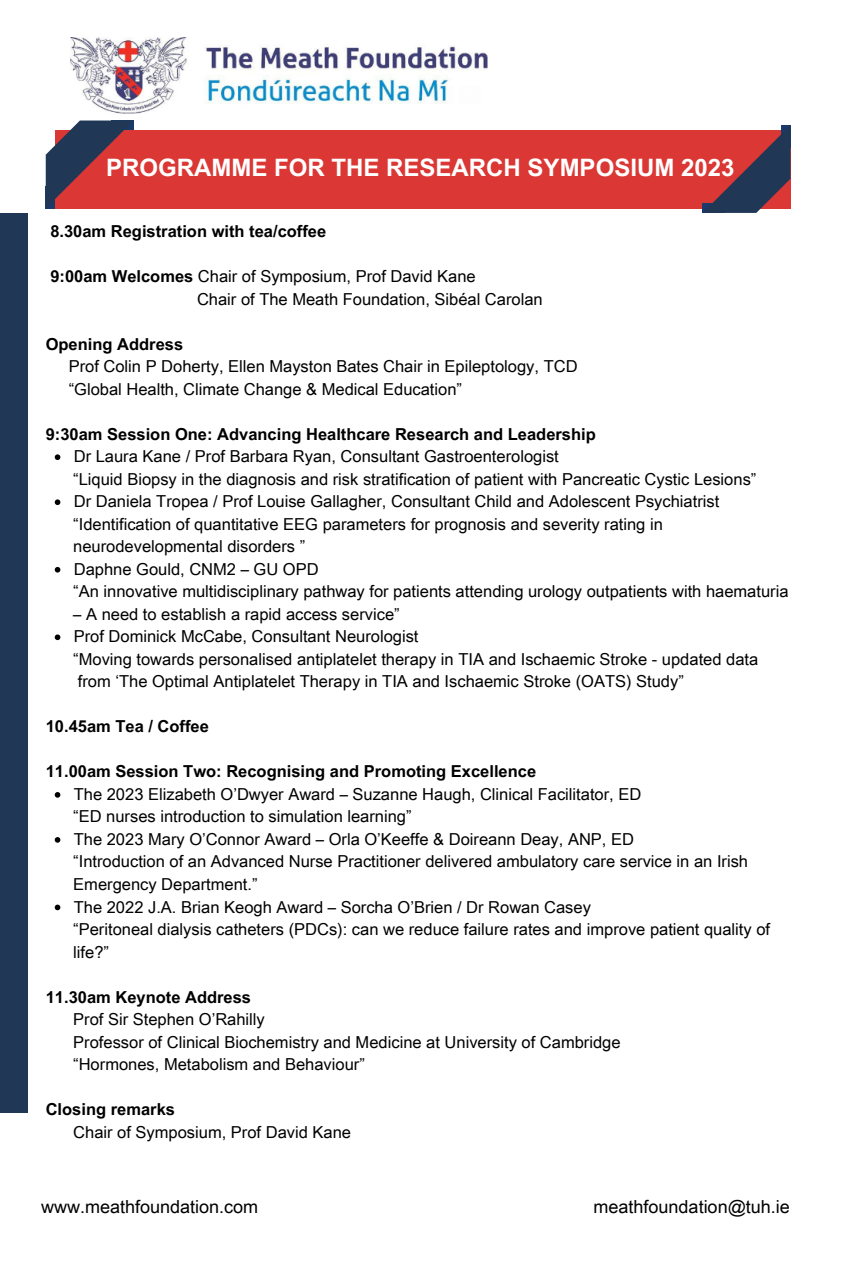
<style>
.page{position:relative;width:851px;height:1264px;background:#fff}
.page>*{position:absolute;margin:0;border:0;box-sizing:border-box;transform-origin:0 0}
.t1{font:700 24px "Arial Unicode MS";color:#fff}
.t2{font:18px "Arial Unicode MS";color:#000}
.t3{font:16.5px "Arial Unicode MS";color:#000}
.t4{font:700 16.5px "Arial Unicode MS";color:#000}
.s1{font-weight:700}
</style>
<div class="page">
<div style="left:55px;top:130px;width:735px;height:78px;background:#db3734"></div>
<div style="left:0;top:213px;width:28px;height:899px;background:#203856"></div>
<svg style="left:46px;top:120px;width:87px;height:88px"></svg>
<svg style="left:702px;top:125px;width:88px;height:88px"></svg>
<img style="left:70px;top:37px;width:418px;height:77px">
<svg style="left:55px;top:454px;width:5px;height:6px"></svg>
<svg style="left:55px;top:499px;width:5px;height:6px"></svg>
<svg style="left:55px;top:567px;width:5px;height:5px"></svg>
<svg style="left:55px;top:634px;width:5px;height:6px"></svg>
<svg style="left:55px;top:792px;width:5px;height:5px"></svg>
<svg style="left:55px;top:837px;width:5px;height:5px"></svg>
<svg style="left:55px;top:904px;width:5px;height:6px"></svg>
<p class="t1" style="left:106px;top:150px;width:629px">PROGRAMME FOR THE RESEARCH SYMPOSIUM 2023</p>
<p class="t4" style="left:50px;top:219px;width:277px">8.30am Registration with tea/coffee</p>
<p class="t3" style="left:50px;top:264px;width:427px"><span class="s1">9:00am Welcomes</span> Chair of Symposium, Prof David Kane</p>
<p class="t3" style="left:197px;top:287px;width:347px">Chair of The Meath Foundation, Sibéal Carolan</p>
<p class="t4" style="left:46px;top:332px;width:139px">Opening Address</p>
<p class="t3" style="left:69px;top:354px;width:510px">Prof Colin P Doherty, Ellen Mayston Bates Chair in Epileptology, TCD</p>
<p class="t3" style="left:69px;top:377px;width:395px">“Global Health, Climate Change &amp; Medical Education”</p>
<p class="t4" style="left:46px;top:422px;width:551px">9:30am Session One: Advancing Healthcare Research and Leadership</p>
<p class="t3" style="left:73px;top:467px;width:684px">“Liquid Biopsy in the diagnosis and risk stratification of patient with Pancreatic Cystic Lesions”</p>
<p class="t3" style="left:73px;top:512px;width:591px">“Identification of quantitative EEG parameters for prognosis and severity rating in</p>
<p class="t3" style="left:73px;top:534px;width:233px">neurodevelopmental disorders ”</p>
<p class="t3" style="left:73px;top:579px;width:716px">“An innovative multidisciplinary pathway for patients attending urology outpatients with haematuria</p>
<p class="t3" style="left:73px;top:602px;width:328px">– A need to establish a rapid access service”</p>
<p class="t3" style="left:73px;top:647px;width:686px">“Moving towards personalised antiplatelet therapy in TIA and Ischaemic Stroke - updated data</p>
<p class="t3" style="left:78px;top:669px;width:607px">from ‘The Optimal Antiplatelet Therapy in TIA and Ischaemic Stroke (OATS) Study”</p>
<p class="t4" style="left:46px;top:714px;width:165px">10.45am Tea / Coffee</p>
<p class="t4" style="left:46px;top:759px;width:492px">11.00am Session Two: Recognising and Promoting Excellence</p>
<p class="t3" style="left:73px;top:804px;width:340px">“ED nurses introduction to simulation learning”</p>
<p class="t3" style="left:73px;top:849px;width:676px">“Introduction of an Advanced Nurse Practitioner delivered ambulatory care service in an Irish</p>
<p class="t3" style="left:73px;top:872px;width:186px">Emergency Department.”</p>
<p class="t3" style="left:73px;top:917px;width:698px">“Peritoneal dialysis catheters (PDCs): can we reduce failure rates and improve patient quality of</p>
<p class="t3" style="left:73px;top:939px;width:37px">life?”</p>
<p class="t4" style="left:46px;top:984px;width:207px">11.30am Keynote Address</p>
<p class="t3" style="left:73px;top:1007px;width:193px">Prof Sir Stephen O’Rahilly</p>
<p class="t3" style="left:73px;top:1029px;width:549px">Professor of Clinical Biochemistry and Medicine at University of Cambridge</p>
<p class="t3" style="left:73px;top:1052px;width:293px">“Hormones, Metabolism and Behaviour”</p>
<p class="t4" style="left:46px;top:1097px;width:131px">Closing remarks</p>
<p class="t3" style="left:73px;top:1119px;width:279px">Chair of Symposium, Prof David Kane</p>
<p class="t3" style="left:74px;top:444px;width:486px">Dr Laura Kane / Prof Barbara Ryan, Consultant Gastroenterologist</p>
<p class="t3" style="left:74px;top:489px;width:647px">Dr Daniela Tropea / Prof Louise Gallagher, Consultant Child and Adolescent Psychiatrist</p>
<p class="t3" style="left:74px;top:557px;width:246px">Daphne Gould, CNM2 – GU OPD</p>
<p class="t3" style="left:74px;top:624px;width:346px">Prof Dominick McCabe, Consultant Neurologist</p>
<p class="t3" style="left:74px;top:782px;width:569px">The 2023 Elizabeth O’Dwyer Award – Suzanne Haugh, Clinical Facilitator, ED</p>
<p class="t3" style="left:74px;top:827px;width:561px">The 2023 Mary O’Connor Award – Orla O’Keeffe &amp; Doireann Deay, ANP, ED</p>
<p class="t3" style="left:74px;top:894px;width:518px">The 2022 J.A. Brian Keogh Award – Sorcha O’Brien / Dr Rowan Casey</p>
<p class="t2" style="left:41px;top:1194px;width:218px">www.meathfoundation.com</p>
<p class="t2" style="left:593px;top:1194px;width:198px">meathfoundation@tuh.ie</p>
</div>
